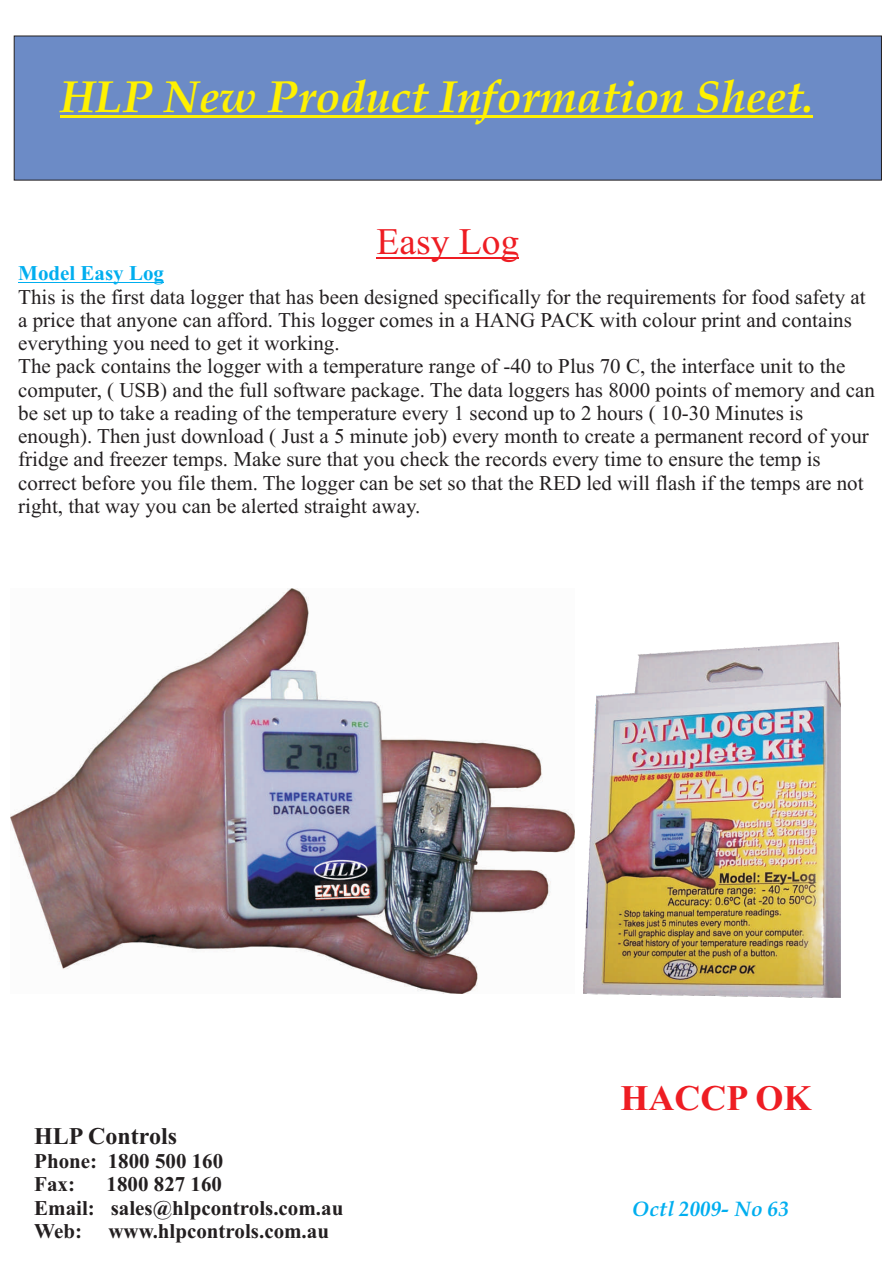
<style>
.page{position:relative;width:893px;height:1263px;background:#fff}
.page>*{position:absolute;margin:0;border:0;box-sizing:border-box;transform-origin:0 0}
.t1{font:italic 700 45px "Book Antiqua";color:#fff101}
.t2{font:37.5px "Times New Roman";color:#ee1d23}
.t3{font:700 36px "Times New Roman";color:#ee1d23}
.t4{font:700 24px "Times New Roman";color:#231f20}
.t5{font:21px/23.2px "Times New Roman";color:#231f20}
.t6{font:700 21px/23.2px "Times New Roman";color:#231f20}
.t7{font:italic 700 21px "Book Antiqua";color:#00aeef}
.t8{font:700 21px "Times New Roman";color:#00aeef}
</style>
<div class="page">
<div style="left:14px;top:36px;width:868px;height:144px;background:#6c8bc6"></div>
<hr style="left:377px;top:257px;width:142px;height:2px;background:#ee1d23">
<hr style="left:18px;top:282px;width:146px;height:1px;background:#00aeef">
<hr style="left:60px;top:116px;width:753px;height:2px;background:#fff101">
<img style="left:11px;top:589px;width:564px;height:404px">
<img style="left:583px;top:642px;width:258px;height:355px">
<h1 class="t1" style="left:60px;top:79px;width:755px">HLP New Product Information Sheet.</h1>
<h2 class="t2" style="left:377px;top:227px;width:144px">Easy Log</h2>
<p class="t8" style="left:18px;top:266px;width:147px">Model Easy Log</p>
<p class="t5" style="left:18px;top:287px;width:858px">This is the first data logger that has been designed specifically for the requirements for food safety at a price that anyone can afford. This logger comes in a HANG PACK with colour print and contains everything you need to get it working.<br>The pack contains the logger with a temperature range of -40 to Plus 70 C, the interface unit to the computer, ( USB) and the full software package. The data loggers has 8000 points of memory and can be set up to take a reading of the temperature every 1 second up to 2 hours ( 10-30 Minutes is enough). Then just download ( Just a 5 minute job) every month to create a permanent record of your fridge and freezer temps. Make sure that you check the records every time to ensure the temp is correct before you file them. The logger can be set so that the RED led will flash if the temps are not right, that way you can be alerted straight away.</p>
<p class="t4" style="left:34px;top:1128px;width:144px">HLP Controls</p>
<p class="t6" style="left:34px;top:1151px;width:191px">Phone: 1800 500 160<br>Fax:</p>
<p class="t6" style="left:34px;top:1175px;width:311px;text-indent:72px">1800 827 160<br>Email: sales@hlpcontrols.com.au<br>Web:</p>
<p class="t6" style="left:108px;top:1221px;width:222px">www.hlpcontrols.com.au</p>
<h3 class="t3" style="left:620px;top:1086px;width:193px">HACCP OK</h3>
<p class="t7" style="left:632px;top:1201px;width:158px">Octl 2009- No 63</p>
</div>
